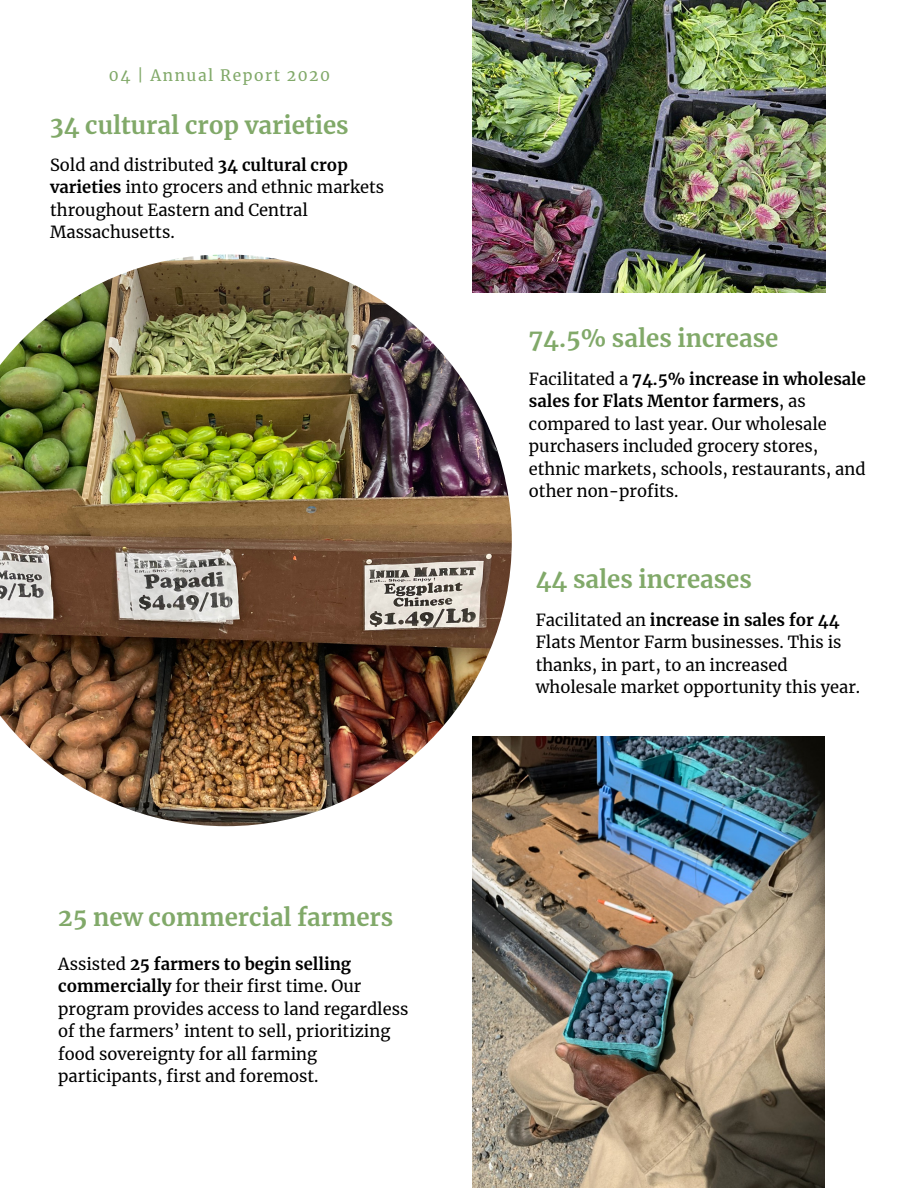
<style>
.page{position:relative;width:918px;height:1188px;background:#fff}
.page>*{position:absolute;margin:0;border:0;box-sizing:border-box;transform-origin:0 0}
.t1{font:700 24px "Merriweather";color:#81a969}
.t2{font:16.5px/22.5px "Merriweather";color:#000}
.t3{font:15.6px "Merriweather";letter-spacing:.095em;color:#81a969}
.s1{font-weight:700}
</style>
<div class="page">
<img style="left:0;top:254px;width:512px;height:572px">
<img style="left:473px;top:736px;width:352px;height:452px">
<img style="left:473px;top:0;width:353px;height:292px">
<p class="t3" style="left:109px;top:65px;width:223px">04 | Annual Report 2020</p>
<p class="t1" style="left:50px;top:110px;width:300px">34 cultural crop varieties</p>
<p class="t2" style="left:50px;top:154px;width:335px">Sold and distributed <span class="s1">34 cultural crop varieties</span> into grocers and ethnic markets throughout Eastern and Central<br>Massachusetts.</p>
<p class="t1" style="left:58px;top:902px;width:337px">25 new commercial farmers</p>
<p class="t2" style="left:58px;top:952px;width:352px">Assisted <span class="s1">25 farmers to begin selling commercially</span> for their first time. Our program provides access to land regardless of the farmers’ intent to sell, prioritizing food sovereignty for all farming participants, first and foremost.</p>
<p class="t1" style="left:529px;top:324px;width:251px">74.5% sales increase</p>
<p class="t2" style="left:529px;top:368px;width:338px">Facilitated a <span class="s1">74.5% increase in wholesale sales for Flats Mentor farmers</span>, as compared to last year. Our wholesale purchasers included grocery stores, ethnic markets, schools, restaurants, and other non-profits.</p>
<p class="t1" style="left:536px;top:565px;width:218px">44 sales increases</p>
<p class="t2" style="left:536px;top:608px;width:326px">Facilitated an <span class="s1">increase in sales for 44<br></span>Flats Mentor Farm businesses. This is thanks, in part, to an increased wholesale market opportunity this year.</p>
</div>
